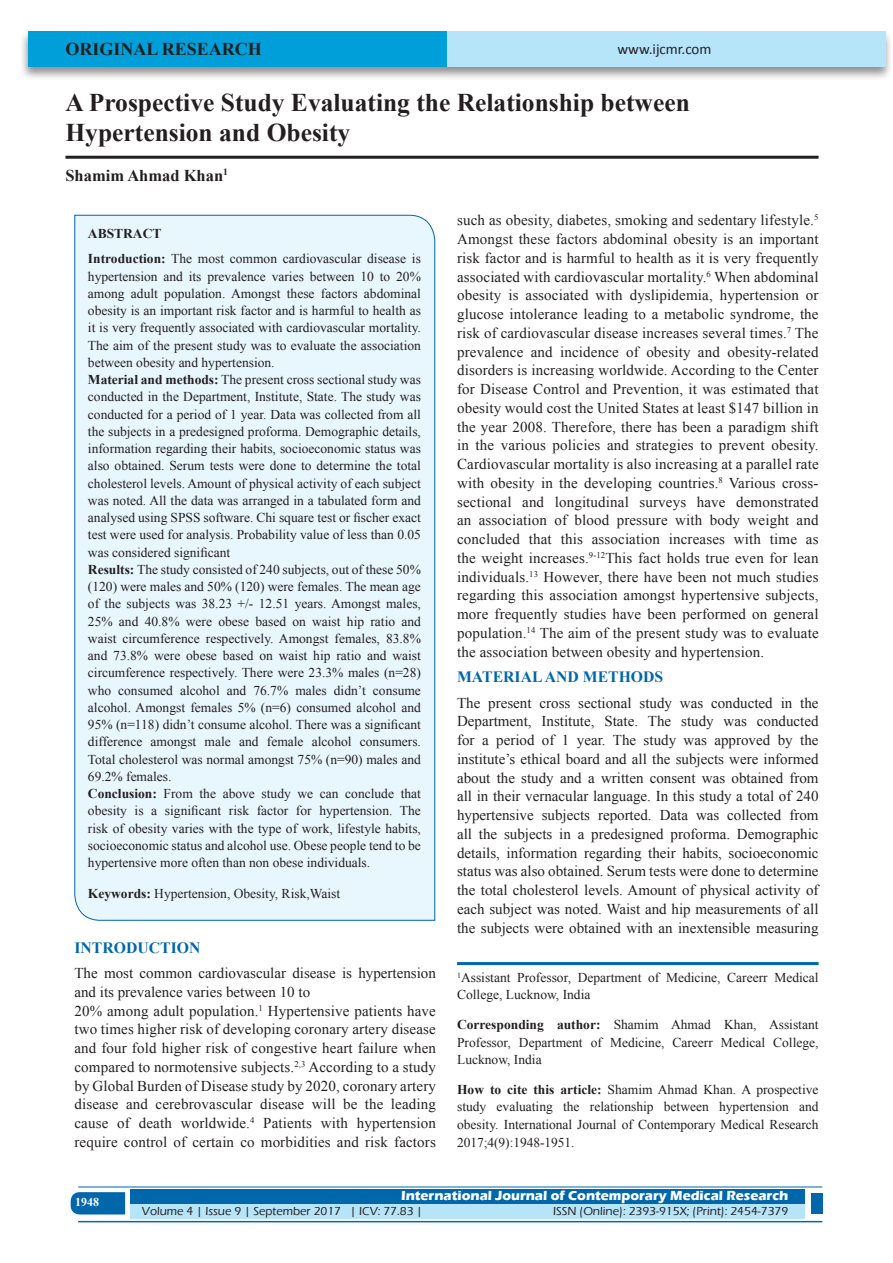
<style>
.page{position:relative;width:893px;height:1263px;background:#fff}
.page>*{position:absolute;margin:0;border:0;box-sizing:border-box;transform-origin:0 0}
.A_Title_New{font:700 25.5px/30px "Times New Roman";color:#231f20}
.AT_new{font:700 18px "Times New Roman";color:#231f20}
.AU-New{font:700 16.5px "Times New Roman";color:#231f20}
.t1{font:700 15.75px "Times New Roman";color:#0067aa}
.TX_New{font:15px/18.8px "Times New Roman";color:#231f20;text-align:justify}
.t2{font:15px "Calibri";color:#231f20}
.HTC_new{font:13.5px/17.2px "Times New Roman";color:#231f20}
.Corresponding{font:13.5px/17.2px "Times New Roman";color:#231f20;text-align:justify}
.Affi_New{font:13.5px/17.2px "Times New Roman";color:#231f20}
.t3{font:700 13.5px "Eras ITC";color:#fff}
.t4{font:500 12px "Eras ITC";color:#231f20}
.t5{font:700 12px "Times New Roman";color:#fff}
.s1{font-weight:700}
</style>
<div class="page">
<div style="left:19px;top:29px;width:874px;height:52px;background:#231f20;opacity:.5"></div>
<div style="left:28px;top:31px;width:857px;height:35px;background:#b6e4f9"></div>
<div style="left:28px;top:31px;width:418px;height:35px;background:#009fda"></div>
<svg style="left:71px;top:1192px;width:54px;height:22px"></svg>
<div style="left:130px;top:1189px;width:674px;height:15px;background:#0067aa"></div>
<div style="left:130px;top:1204px;width:674px;height:15px;background:#b6e4f9"></div>
<hr style="left:78px;top:1186px;width:744px;height:1px;background:#0067aa">
<hr style="left:78px;top:1221px;width:744px;height:1px;background:#0067aa">
<div style="left:811px;top:1193px;width:11px;height:21px;background:#0067aa"></div>
<hr style="left:65px;top:156px;width:754px;height:3px;background:#231f20">
<div style="left:74px;top:214px;width:361px;height:707px;background:#e8f6fd"></div>
<hr style="left:457px;top:962px;width:362px;height:3px;background:#0067aa">
<p class="AT_new" style="left:65px;top:36px;width:198px">ORIGINAL RESEARCH</p>
<p class="t2" style="left:617px;top:40px;width:96px">www.ijcmr.com</p>
<p class="A_Title_New" style="left:65px;top:87px;width:626px">A Prospective Study Evaluating the Relationship between<br>Hypertension and Obesity</p>
<p class="AU-New" style="left:65px;top:164px;width:164px">Shamim Ahmad Khan<sup>1</sup></p>
<p class="HTC_new" style="left:88px;top:220px;width:334px;line-height:25.8px"><span class="s1">ABSTRACT<br>Introduction:</span> The most common cardiovascular disease is</p>
<p class="HTC_new" style="left:88px;top:267px;width:335px">hypertension and its prevalence varies between 10 to 20% among adult population. Amongst these factors abdominal obesity is an important risk factor and is harmful to health as it is very frequently associated with cardiovascular mortality.<br>The aim of the present study was to evaluate the association between obesity and hypertension.<br><span class="s1">Material and methods:</span> The present cross sectional study was conducted in the Department, Institute, State. The study was conducted for a period of 1 year. Data was collected from all the subjects in a predesigned proforma. Demographic details, information regarding their habits, socioeconomic status was also obtained. Serum tests were done to determine the total cholesterol levels. Amount of physical activity of each subject was noted. All the data was arranged in a tabulated form and analysed using SPSS software. Chi square test or fischer exact test were used for analysis. Probability value of less than 0.05 was considered significant<br><span class="s1">Results:</span> The study consisted of 240 subjects, out of these 50% (120) were males and 50% (120) were females. The mean age of the subjects was 38.23 +/- 12.51 years. Amongst males, 25% and 40.8% were obese based on waist hip ratio and waist circumference respectively. Amongst females, 83.8% and 73.8% were obese based on waist hip ratio and waist circumference respectively. There were 23.3% males (n=28) who consumed alcohol and 76.7% males didn’t consume alcohol. Amongst females 5% (n=6) consumed alcohol and 95% (n=118) didn’t consume alcohol. There was a significant difference amongst male and female alcohol consumers.<br>Total cholesterol was normal amongst 75% (n=90) males and 69.2% females.<br><span class="s1">Conclusion:</span> From the above study we can conclude that obesity is a significant risk factor for hypertension. The risk of obesity varies with the type of work, lifestyle habits, socioeconomic status and alcohol use. Obese people tend to be hypertensive more often than non obese individuals.</p>
<p class="HTC_new" style="left:88px;top:885px;width:254px"><span class="s1">Keywords:</span> Hypertension, Obesity, Risk,Waist</p>
<h1 class="t1" style="left:74px;top:937px;width:127px">INTRODUCTION</h1>
<p class="TX_New" style="left:74px;top:963px;width:363px">The most common cardiovascular disease is hypertension and its prevalence varies between 10 to</p>
<p class="TX_New" style="left:74px;top:1001px;width:363px">20% among adult population.<sup>1</sup> Hypertensive patients have two times higher risk of developing coronary artery disease and four fold higher risk of congestive heart failure when compared to normotensive subjects.<sup>2,3</sup> According to a study by Global Burden of Disease study by 2020, coronary artery disease and cerebrovascular disease will be the leading cause of death worldwide.<sup>4</sup> Patients with hypertension require control of certain co morbidities and risk factors</p>
<p class="TX_New" style="left:457px;top:211px;width:363px">such as obesity, diabetes, smoking and sedentary lifestyle.<sup>5<br></sup>Amongst these factors abdominal obesity is an important risk factor and is harmful to health as it is very frequently associated with cardiovascular mortality.<sup>6</sup> When abdominal obesity is associated with dyslipidemia, hypertension or glucose intolerance leading to a metabolic syndrome, the risk of cardiovascular disease increases several times.<sup>7</sup> The prevalence and incidence of obesity and obesity-related disorders is increasing worldwide. According to the Center for Disease Control and Prevention, it was estimated that obesity would cost the United States at least $147 billion in the year 2008. Therefore, there has been a paradigm shift in the various policies and strategies to prevent obesity.<br>Cardiovascular mortality is also increasing at a parallel rate with obesity in the developing countries.<sup>8</sup> Various cross&shy;sectional and longitudinal surveys have demonstrated an association of blood pressure with body weight and concluded that this association increases with time as the weight increases.<sup>9-12</sup>This fact holds true even for lean individuals.<sup>13</sup> However, there have been not much studies regarding this association amongst hypertensive subjects, more frequently studies have been performed on general population.<sup>14</sup> The aim of the present study was to evaluate the association between obesity and hypertension.</p>
<h1 class="t1" style="left:457px;top:666px;width:208px">MATERIAL AND METHODS</h1>
<p class="TX_New" style="left:457px;top:693px;width:363px">The present cross sectional study was conducted in the Department, Institute, State. The study was conducted for a period of 1 year. The study was approved by the institute’s ethical board and all the subjects were informed about the study and a written consent was obtained from all in their vernacular language. In this study a total of 240 hypertensive subjects reported. Data was collected from all the subjects in a predesigned proforma. Demographic details, information regarding their habits, socioeconomic status was also obtained. Serum tests were done to determine the total cholesterol levels. Amount of physical activity of each subject was noted. Waist and hip measurements of all the subjects were obtained with an inextensible measuring</p>
<p class="Affi_New" style="left:457px;top:969px;width:363px"><sup>1</sup>Assistant Professor, Department of Medicine, Careerr Medical<br>College, Lucknow, India</p>
<p class="Corresponding" style="left:457px;top:1016px;width:363px"><span class="s1">Corresponding author:</span> Shamim Ahmad Khan, Assistant Professor, Department of Medicine, Careerr Medical College, Lucknow, India</p>
<p class="HTC_new" style="left:457px;top:1080px;width:363px;line-height:17.7px;text-align:justify"><span class="s1">How to cite this article:</span> Shamim Ahmad Khan. A prospective study evaluating the relationship between hypertension and obesity. International Journal of Contemporary Medical Research 2017;4(9):1948-1951.</p>
<h4 class="t5" style="left:75px;top:1194px;width:26px">1948</h4>
<p class="t3" style="left:401px;top:1188px;width:389px">International Journal of Contemporary Medical Research</p>
<p class="t4" style="left:142px;top:1204px;width:282px">Volume 4 | Issue 9 | September 2017 | ICV: 77.83 |</p>
<p class="t4" style="left:553px;top:1204px;width:237px">ISSN (Online): 2393-915X; (Print): 2454-7379</p>
</div>
